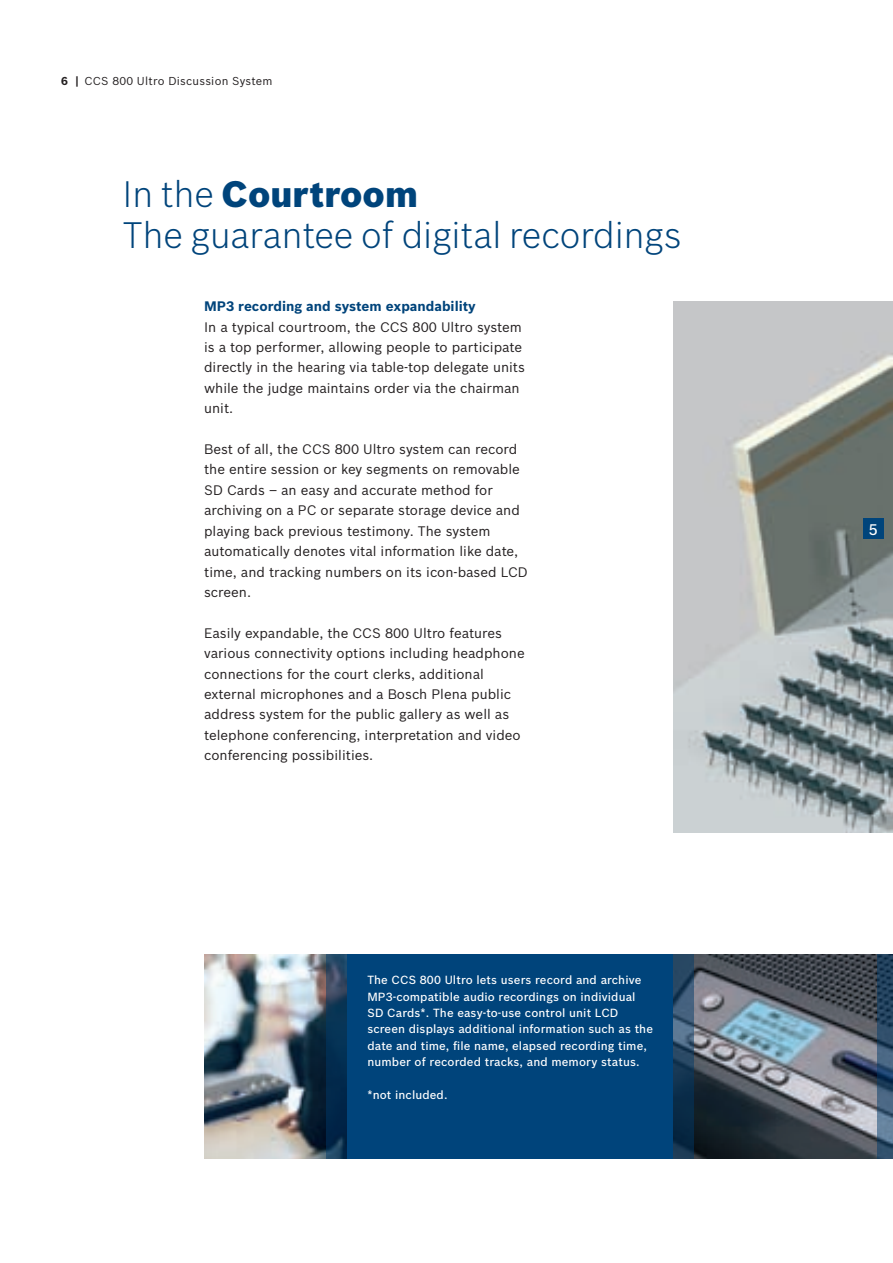
<style>
.page{position:relative;width:893px;height:1263px;background:#fff}
.page>*{position:absolute;margin:0;border:0;box-sizing:border-box;transform-origin:0 0}
.t1{font:300 36px/40.8px "Bosch Sans";color:#00447b}
.t2{font:500 15px "Bosch Sans";color:#fff}
.t3{font:13.5px/20.4px "Bosch Sans";color:#231f20}
.t4{font:700 13.5px "Bosch Sans";color:#00447b}
.t5{font:500 11.55px/16.4px "Bosch Sans";letter-spacing:.01em;color:#fff}
.t6{font:11.25px "Bosch Sans";letter-spacing:.02em;color:#231f20}
.s1{font-weight:700}
.s2{font-weight:900}
</style>
<div class="page">
<img style="left:204px;top:955px;width:123px;height:204px">
<div style="left:347px;top:955px;width:327px;height:204px;background:#00447b"></div>
<img style="left:674px;top:301px;width:219px;height:531px">
<div style="left:863px;top:518px;width:21px;height:21px;background:#00447b"></div>
<img style="left:694px;top:955px;width:184px;height:204px">
<svg style="left:674px;top:955px;width:20px;height:204px;background:#22425d"></svg>
<svg style="left:878px;top:955px;width:15px;height:204px;background:#32516d"></svg>
<svg style="left:327px;top:955px;width:20px;height:204px;background:#0f3454"></svg>
<p class="t6" style="left:61px;top:74px;width:213px"><span class="s1">6 |</span> CCS 800 Ultro Discussion System</p>
<h1 class="t1" style="left:122px;top:173px;width:561px">In the <span class="s2">Courtroom<br></span>The guarantee of digital recordings</h1>
<p class="t4" style="left:204px;top:298px;width:273px">MP3 recording and system expandability</p>
<p class="t3" style="left:204px;top:316px;width:322px">In a typical courtroom, the CCS 800 Ultro system is a top performer, allowing people to participate directly in the hearing via table-top delegate units while the judge maintains order via the chairman unit.</p>
<p class="t3" style="left:204px;top:439px;width:325px">Best of all, the CCS 800 Ultro system can record the entire session or key segments on removable SD Cards – an easy and accurate method for archiving on a PC or separate storage device and playing back previous testimony. The system automatically denotes vital information like date, time, and tracking numbers on its icon-based LCD screen.</p>
<p class="t3" style="left:204px;top:622px;width:322px">Easily expandable, the CCS 800 Ultro features various connectivity options including headphone connections for the court clerks, additional external microphones and a Bosch Plena public address system for the public gallery as well as telephone conferencing, interpretation and video conferencing possibilities.</p>
<p class="t5" style="left:367px;top:972px;width:287px">The CCS 800 Ultro lets users record and archive MP3-compatible audio recordings on individual SD Cards*. The easy-to-use control unit LCD screen displays additional information such as the date and time, file name, elapsed recording time, number of recorded tracks, and memory status.</p>
<p class="t5" style="left:367px;top:1086px;width:82px">*not included.</p>
<p class="t2" style="left:869px;top:520px;width:11px">5</p>
</div>
